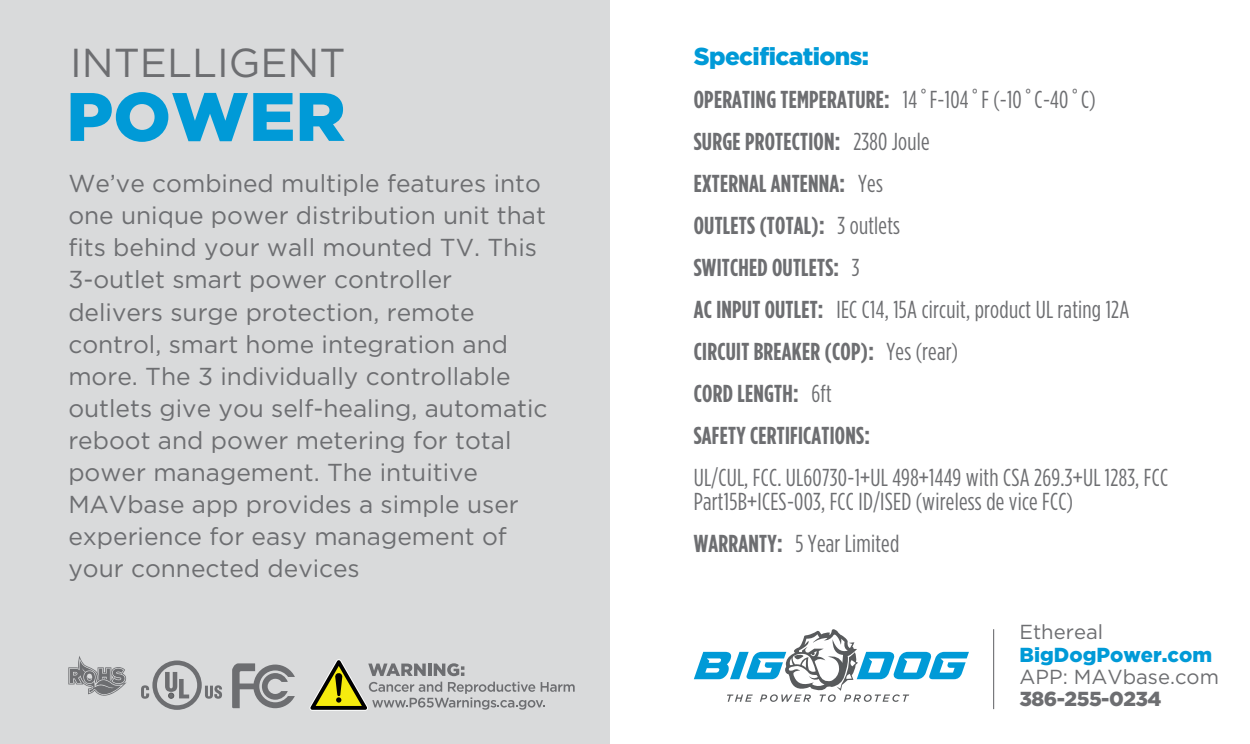
<style>
.page{position:relative;width:1250px;height:744px;background:#fff}
.page>*{position:absolute;margin:0;border:0;box-sizing:border-box;transform-origin:0 0}
.t1{font:900 68.25px "Gotham";color:#009ad7}
.t2{font:40.25px "Gotham";color:#6d6e71}
.t3{font:24.5px/32.2px "Gotham";color:#6d6e71}
.t4{font:700 24.5px/42px "Gotham Condensed";letter-spacing:.01em;color:#6d6e71}
.t5{font:24.5px/24.5px "Gotham Condensed";letter-spacing:.01em;color:#6d6e71}
.t6{font:900 24.5px "Gotham";letter-spacing:-.025em;color:#009ad7}
.t7{font:20.3px "Gotham";color:#6d6e71}
.t8{font:900 20.3px "Gotham";color:#009ad7}
.t9{font:900 20.3px "Gotham";letter-spacing:-.025em;color:#6d6e71}
.s1{font-weight:400}
.s2{font-weight:700}
</style>
<div class="page">
<div style="left:0;top:0;width:609px;height:743px;background:#d9dadb"></div>
<svg style="left:694px;top:629px;width:275px;height:72px"></svg>
<hr style="left:993px;top:629px;width:1px;height:80px;background:#6d6e71">
<svg style="left:68px;top:656px;width:59px;height:40px"></svg>
<svg style="left:232px;top:663px;width:63px;height:45px"></svg>
<svg style="left:141px;top:660px;width:81px;height:49px"></svg>
<svg style="left:309px;top:659px;width:266px;height:52px"></svg>
<h2 class="t2" style="left:70px;top:41px;width:277px">INTELLIGENT</h2>
<h1 class="t1" style="left:66px;top:77px;width:281px">POWER</h1>
<p class="t3" style="left:68px;top:167px;width:481px">We’ve combined multiple features into one unique power distribution unit that fits behind your wall mounted TV. This 3-outlet smart power controller delivers surge protection, remote control, smart home integration and more. The 3 individually controllable outlets give you self-healing, automatic reboot and power metering for total power management. The intuitive MAVbase app provides a simple user experience for easy management of your connected devices</p>
<p class="t6" style="left:694px;top:43px;width:177px">Specifications:</p>
<p class="t4" style="left:694px;top:77px;width:437px">OPERATING TEMPERATURE: <span class="s1">14˚F-104˚F (-10˚C-40˚C)<br></span>SURGE PROTECTION: <span class="s1">2380 Joule<br></span>EXTERNAL ANTENNA: <span class="s1">Yes<br></span>OUTLETS (TOTAL): <span class="s1">3 outlets<br></span>SWITCHED OUTLETS: <span class="s1">3<br></span>AC INPUT OUTLET: <span class="s1">IEC C14, 15A circuit, product UL rating 12A<br></span>CIRCUIT BREAKER (COP): <span class="s1">Yes (rear)<br></span>CORD LENGTH: <span class="s1">6ft<br></span>SAFETY CERTIFICATIONS:</p>
<p class="t5" style="left:694px;top:464px;width:476px">UL/CUL, FCC. UL60730-1+UL 498+1449 with CSA 269.3+UL 1283, FCC<br>Part15B+ICES-003, FCC ID/ISED (wireless de vice FCC)</p>
<p class="t5" style="left:694px;top:531px;width:207px"><span class="s2">WARRANTY:</span> 5 Year Limited</p>
<p class="t7" style="left:1019px;top:620px;width:85px">Ethereal</p>
<p class="t8" style="left:1019px;top:642px;width:194px">BigDogPower.com</p>
<p class="t7" style="left:1019px;top:665px;width:201px">APP: MAVbase.com</p>
<p class="t9" style="left:1019px;top:686px;width:144px">386-255-0234</p>
</div>
